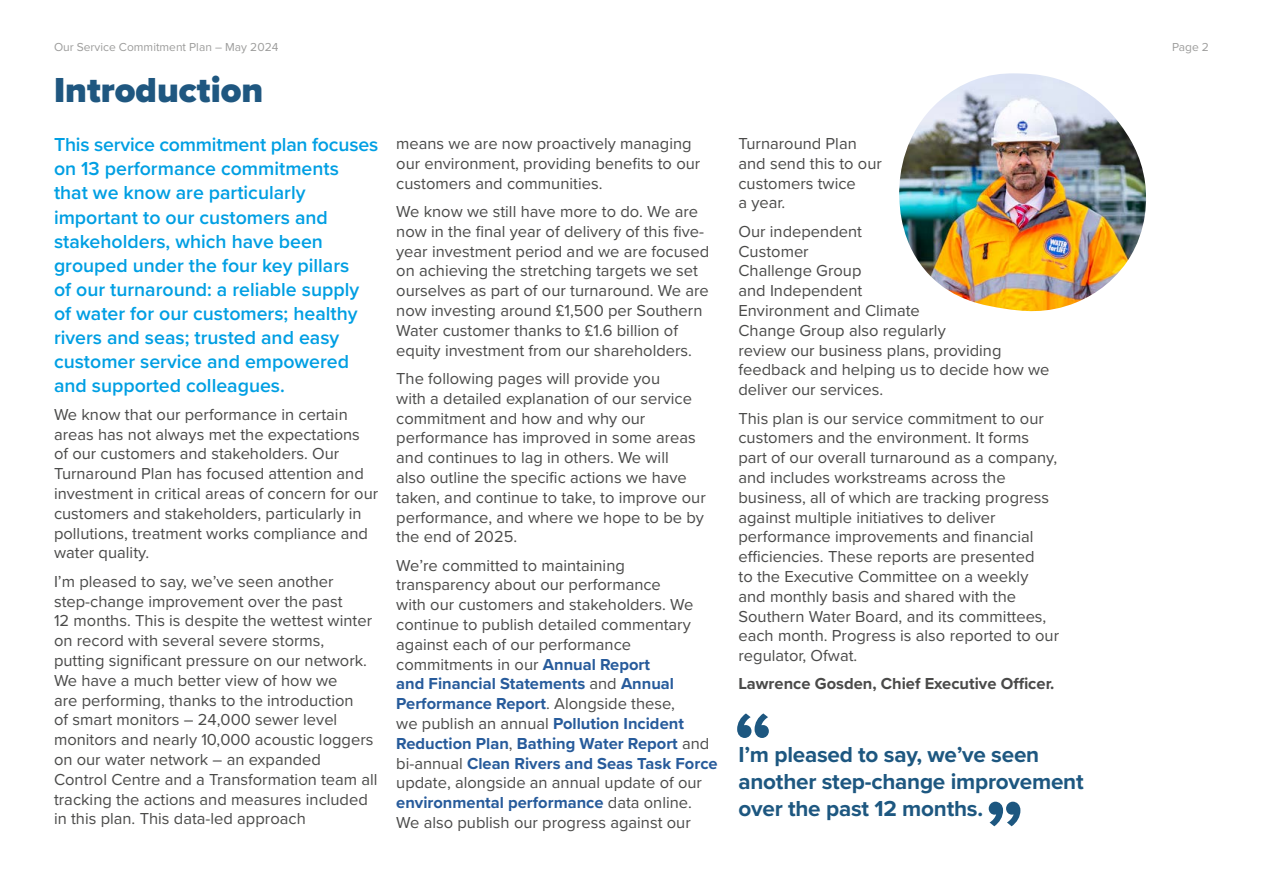
<style>
.page{position:relative;width:1263px;height:893px;background:#fff}
.page>*{position:absolute;margin:0;border:0;box-sizing:border-box;transform-origin:0 0}
.t1{font:700 85.5px "Proxima Nova";color:#1d5780}
.t2{font:900 36px "Proxima Nova";color:#1f5780}
.t3{font:700 22.5px/27px "Proxima Nova";letter-spacing:-.01em;color:#1d5780}
.t4{font:600 19.5px/24px "Proxima Nova";color:#009fe3}
.t5{font:16.5px/19.8px "Proxima Nova";color:#4a4a49}
.t6{font:700 16.5px "Proxima Nova";color:#4a4a49}
.t7{font:12px "Proxima Nova";color:#9d9d9c}
.s1{font-weight:700;color:#275b9b}
</style>
<div class="page">
<img style="left:899px;top:73px;width:247px;height:239px">
<p class="t7" style="left:54px;top:38px;width:226px">Our Service Commitment Plan – May 2024</p>
<p class="t7" style="left:1172px;top:38px;width:38px">Page 2</p>
<h2 class="t2" style="left:54px;top:63px;width:211px">Introduction</h2>
<p class="t4" style="left:54px;top:132px;width:326px">This service commitment plan focuses on 13 performance commitments<br>that we know are particularly important to our customers and stakeholders, which have been grouped under the four key pillars<br>of our turnaround: a reliable supply of water for our customers; healthy rivers and seas; trusted and easy customer service and empowered and supported colleagues.</p>
<p class="t5" style="left:54px;top:404px;width:326px">We know that our performance in certain areas has not always met the expectations<br>of our customers and stakeholders. Our Turnaround Plan has focused attention and investment in critical areas of concern for our customers and stakeholders, particularly in pollutions, treatment works compliance and water quality.</p>
<p class="t5" style="left:54px;top:571px;width:325px">I’m pleased to say, we’ve seen another step-change improvement over the past<br>12 months. This is despite the wettest winter on record with several severe storms, putting significant pressure on our network.<br>We have a much better view of how we<br>are performing, thanks to the introduction<br>of smart monitors – 24,000 sewer level monitors and nearly 10,000 acoustic loggers on our water network – an expanded Control Centre and a Transformation team all tracking the actions and measures included in this plan. This data-led approach</p>
<p class="t5" style="left:396px;top:133px;width:306px">means we are now proactively managing our environment, providing benefits to our customers and communities.</p>
<p class="t5" style="left:396px;top:201px;width:315px">We know we still have more to do. We are now in the final year of delivery of this five&shy;year investment period and we are focused on achieving the stretching targets we set ourselves as part of our turnaround. We are now investing around £1,500 per Southern Water customer thanks to £1.6 billion of equity investment from our shareholders.</p>
<p class="t5" style="left:396px;top:368px;width:311px">The following pages will provide you<br>with a detailed explanation of our service commitment and how and why our performance has improved in some areas and continues to lag in others. We will<br>also outline the specific actions we have taken, and continue to take, to improve our performance, and where we hope to be by the end of 2025.</p>
<p class="t5" style="left:396px;top:554px;width:323px">We’re committed to maintaining transparency about our performance<br>with our customers and stakeholders. We continue to publish detailed commentary against each of our performance commitments in our <span class="s1">Annual Report<br>and Financial Statements</span> and <span class="s1">Annual Performance Report</span>. Alongside these,<br>we publish an annual <span class="s1">Pollution Incident Reduction Plan</span>, <span class="s1">Bathing Water Report</span> and bi-annual <span class="s1">Clean Rivers and Seas Task Force </span>update, alongside an annual update of our <span class="s1">environmental performance</span> data online.<br>We also publish our progress against our</p>
<p class="t5" style="left:738px;top:133px;width:145px">Turnaround Plan and send this to our customers twice<br>a year.</p>
<p class="t5" style="left:738px;top:221px;width:313px">Our independent<br>Customer<br>Challenge Group<br>and Independent<br>Environment and Climate<br>Change Group also regularly<br>review our business plans, providing feedback and helping us to decide how we deliver our services.</p>
<p class="t5" style="left:738px;top:407px;width:322px">This plan is our service commitment to our customers and the environment. It forms part of our overall turnaround as a company, and includes workstreams across the business, all of which are tracking progress against multiple initiatives to deliver performance improvements and financial efficiencies. These reports are presented<br>to the Executive Committee on a weekly and monthly basis and shared with the Southern Water Board, and its committees, each month. Progress is also reported to our regulator, Ofwat.</p>
<p class="t6" style="left:738px;top:672px;width:317px">Lawrence Gosden, Chief Executive Officer.</p>
<h1 class="t1" style="left:734px;top:679px;width:41px">“</h1>
<h3 class="t3" style="left:738px;top:741px;width:347px">I’m pleased to say, we’ve seen another step-change improvement over the past 12 months.</h3>
<h1 class="t1" style="left:985px;top:767px;width:41px">”</h1>
</div>
